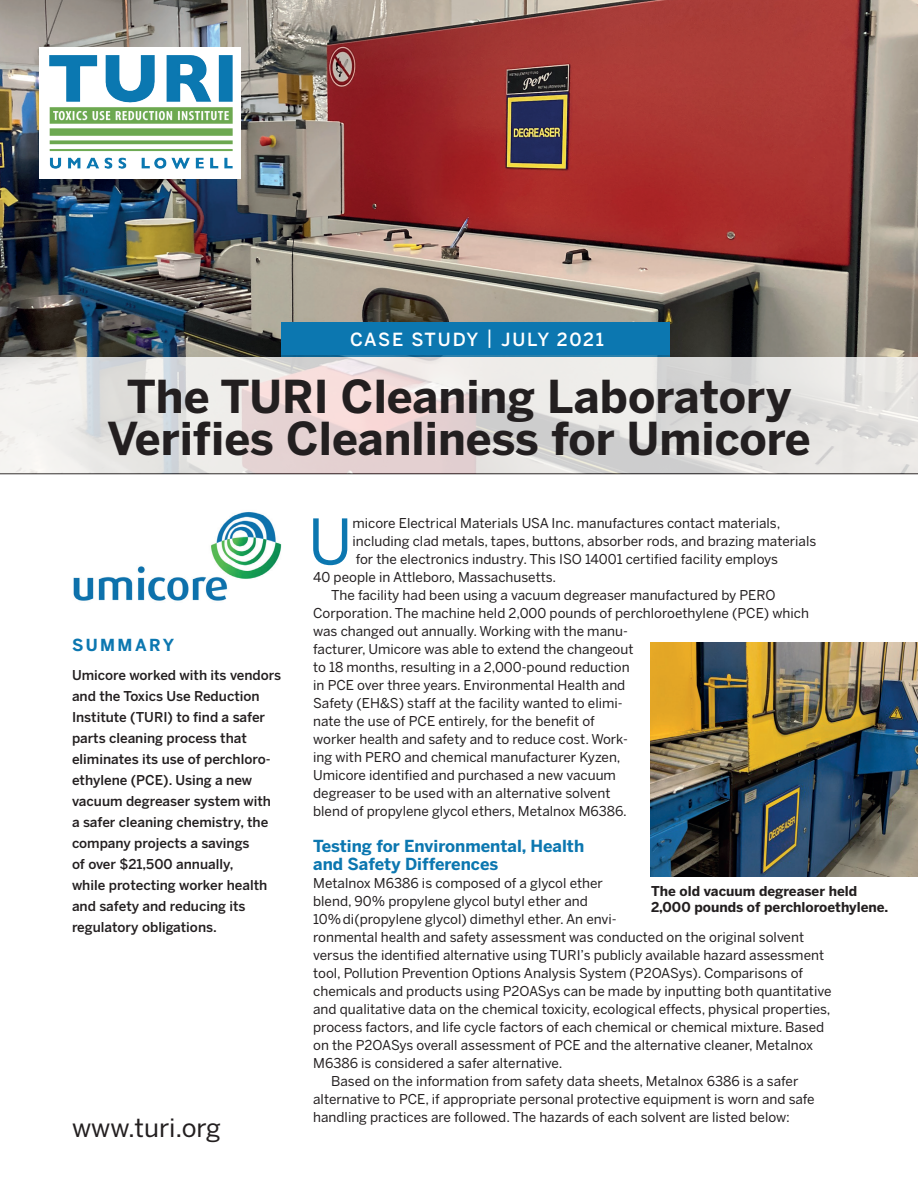
<style>
.page{position:relative;width:918px;height:1188px;background:#fff}
.page>*{position:absolute;margin:0;border:0;box-sizing:border-box;transform-origin:0 0}
.t1{font:62.1px "Benton Sans";color:#0c77b0}
.t2{font:700 45px/42px "Benton Sans";color:#231f20;text-align:center}
.t3{font:25.5px "Benton Sans";color:#231f20}
.t4{font:500 18px "Benton Sans";letter-spacing:.09em;color:#fff}
.t5{font:700 16.5px/18px "Benton Sans";color:#0c77b0}
.t6{font:700 16.5px "Benton Sans";letter-spacing:.15em;color:#0c77b0}
.t7{font:13.5px "Benton Sans";color:#231f20}
.t8{font:500 13.5px/21px "Benton Sans";color:#231f20}
.t9{font:700 13.5px/16.5px "Benton Sans";color:#231f20}
.s1{font-weight:400;font-size:19.5px}
</style>
<div class="page">
<img style="left:73px;top:511px;width:209px;height:90px">
<img style="left:0;top:0;width:918px;height:473px">
<img style="left:651px;top:643px;width:267px;height:234px">
<div style="left:40px;top:47px;width:201px;height:132px;background:#fff"></div>
<img style="left:50px;top:55px;width:183px;height:113px">
<hr style="left:0;top:473px;width:918px;height:1px;background:#231f20">
<div style="left:281px;top:322px;width:389px;height:34px;background:#0c77b0"></div>
<h3 class="t4" style="left:350px;top:328px;width:255px">CASE STUDY <span class="s1">|</span> July 2021</h3>
<h2 class="t2" style="left:107px;top:375px;width:705px">The TUR I Cleaning Laboratory<br>Verifies Cleanliness for Umicore</h2>
<p class="t6" style="left:72px;top:635px;width:104px">Summary</p>
<p class="t8" style="left:72px;top:664px;width:211px">Umicore worked with its vendors and the Toxics Use Reduction<br>Institute (TURI) to find a safer parts cleaning process that eliminates its use of perchloro&shy;ethylene (PCE). Using a new vacuum degreaser system with a safer cleaning chemistry, the company projects a savings<br>of over $21,500 annually,<br>while protecting worker health and safety and reducing its regulatory obligations.</p>
<h3 class="t3" style="left:72px;top:1112px;width:150px">www.turi.org</h3>
<h1 class="t1" style="left:308px;top:505px;width:46px">U</h1>
<p class="t7" style="left:353px;top:515px;width:429px">micore Electrical Materials USA Inc. manufactures contact materials,</p>
<p class="t7" style="left:353px;top:533px;width:465px">including clad metals, tapes, buttons, absorber rods, and brazing materials</p>
<p class="t7" style="left:356px;top:551px;width:424px">for the electronics industry. This ISO 14001 certified facility employs</p>
<p class="t7" style="left:313px;top:569px;width:245px">40 people in Attleboro, Massachusetts.</p>
<p class="t7" style="left:331px;top:587px;width:446px">The facility had been using a vacuum degreaser manufactured by PERO</p>
<p class="t7" style="left:313px;top:605px;width:497px">Corporation. The machine held 2,000 pounds of perchloroethylene (PCE) which</p>
<p class="t7" style="left:313px;top:623px;width:316px">was changed out annually. Working with the manu-</p>
<p class="t7" style="left:313px;top:641px;width:322px">facturer, Umicore was able to extend the changeout</p>
<p class="t7" style="left:313px;top:659px;width:318px">to 18 months, resulting in a 2,000-pound reduction</p>
<p class="t7" style="left:313px;top:677px;width:314px">in PCE over three years. Environmental Health and</p>
<p class="t7" style="left:313px;top:695px;width:311px">Safety (EH&amp;S) staff at the facility wanted to elimi-</p>
<p class="t7" style="left:313px;top:713px;width:283px">nate the use of PCE entirely, for the benefit of</p>
<p class="t7" style="left:313px;top:731px;width:316px">worker health and safety and to reduce cost. Work-</p>
<p class="t7" style="left:313px;top:749px;width:309px">ing with PERO and chemical manufacturer Kyzen,</p>
<p class="t7" style="left:313px;top:767px;width:304px">Umicore identified and purchased a new vacuum</p>
<p class="t7" style="left:313px;top:785px;width:299px">degreaser to be used with an alternative solvent</p>
<p class="t7" style="left:313px;top:803px;width:315px">blend of propylene glycol ethers, Metalnox M6386.</p>
<p class="t5" style="left:313px;top:837px;width:273px">Testing for Environmental, Health and Safety Differences</p>
<p class="t7" style="left:313px;top:875px;width:291px">Metalnox M6386 is composed of a glycol ether</p>
<p class="t7" style="left:313px;top:893px;width:276px">blend, 90% propylene glycol butyl ether and</p>
<p class="t7" style="left:313px;top:911px;width:305px">10% di(propylene glycol) dimethyl ether. An envi-</p>
<p class="t7" style="left:313px;top:929px;width:492px">ronmental health and safety assessment was conducted on the original solvent</p>
<p class="t7" style="left:313px;top:947px;width:512px">versus the identified alternative using TURI’s publicly available hazard assessment</p>
<p class="t7" style="left:313px;top:965px;width:491px">tool, Pollution Prevention Options Analysis System (P2OASys). Comparisons of</p>
<p class="t7" style="left:313px;top:983px;width:520px">chemicals and products using P2OASys can be made by inputting both quantitative</p>
<p class="t7" style="left:313px;top:1001px;width:519px">and qualitative data on the chemical toxicity, ecological effects, physical properties,</p>
<p class="t7" style="left:313px;top:1019px;width:513px">process factors, and life cycle factors of each chemical or chemical mixture. Based</p>
<p class="t7" style="left:313px;top:1037px;width:501px">on the P2OASys overall assessment of PCE and the alternative cleaner, Metalnox</p>
<p class="t7" style="left:313px;top:1055px;width:251px">M6386 is considered a safer alternative.</p>
<p class="t7" style="left:331px;top:1073px;width:469px">Based on the information from safety data sheets, Metalnox 6386 is a safer</p>
<p class="t7" style="left:313px;top:1091px;width:503px">alternative to PCE, if appropriate personal protective equipment is worn and safe</p>
<p class="t7" style="left:313px;top:1109px;width:478px">handling practices are followed. The hazards of each solvent are listed below:</p>
<p class="t9" style="left:651px;top:882px;width:239px">The old vacuum degreaser held<br>2,000 pounds of perchloroethylene.</p>
</div>
